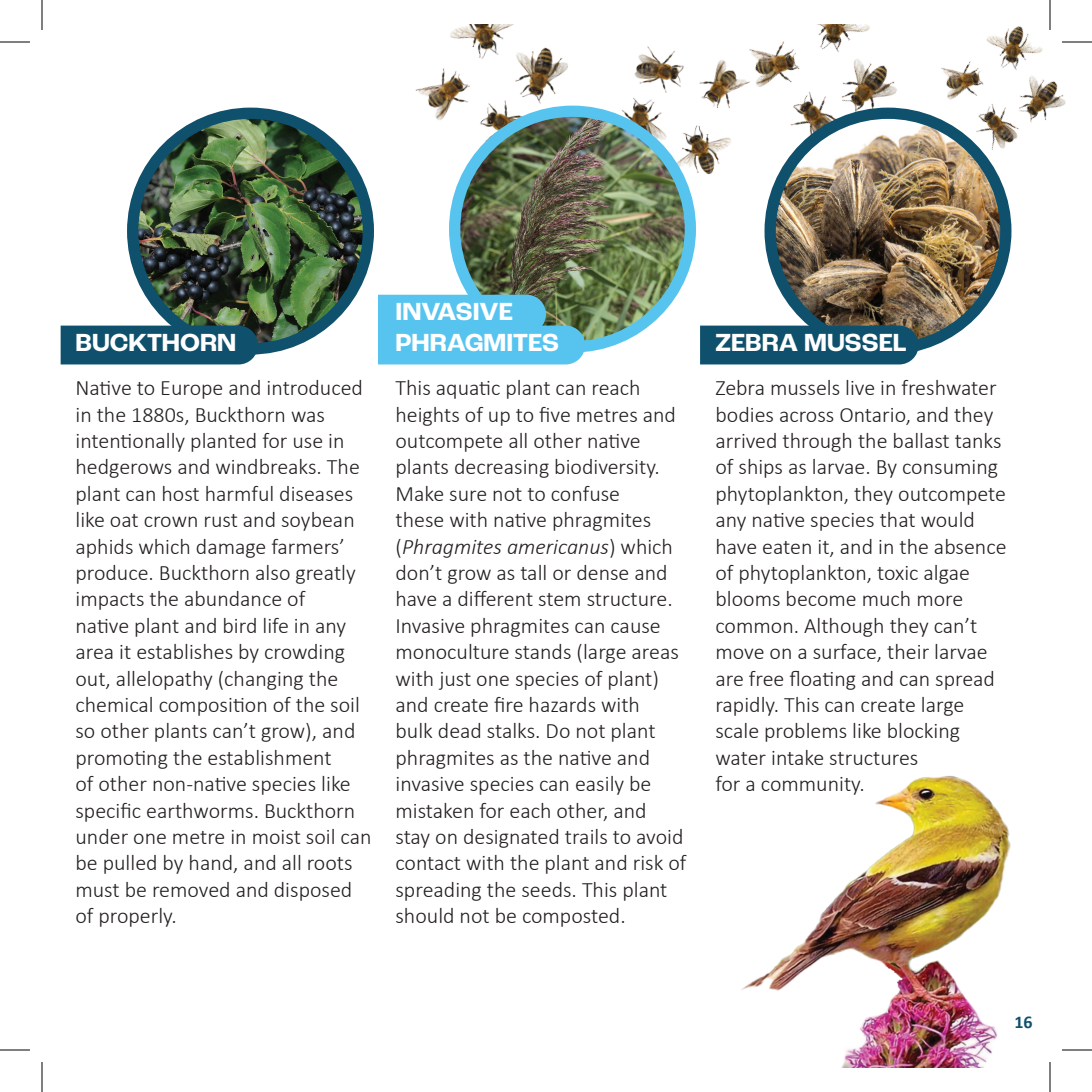
<style>
.page{position:relative;width:1092px;height:1092px;background:#fff}
.page>*{position:absolute;margin:0;border:0;box-sizing:border-box;transform-origin:0 0}
.t1{font:700 26px/31.2px "Roc Grotesk";color:#fff}
.t2{font:300 22px/26.4px "Calibri";color:#231f20}
.t3{font:700 18px "Calibri";color:#0f506d}
.s1{font-style:italic}
</style>
<div class="page">
<img style="left:692px;top:24px;width:197px;height:177px">
<img style="left:602px;top:27px;width:189px;height:169px">
<img style="left:415px;top:24px;width:186px;height:151px">
<img style="left:133px;top:114px;width:235px;height:229px">
<div style="left:127px;top:108px;width:247px;height:247px;border:11px solid #0f506d;border-radius:50%"></div>
<img style="left:770px;top:113px;width:236px;height:236px;border-radius:118px">
<div style="left:765px;top:108px;width:246px;height:247px;border:11px solid #0f506d;border-radius:50%"></div>
<div style="left:61px;top:326px;width:197px;height:38px;background:#0f506d"></div>
<div style="left:700px;top:326px;width:219px;height:38px;background:#0f506d"></div>
<img style="left:455px;top:111px;width:235px;height:236px;border-radius:118px">
<div style="left:449px;top:106px;width:247px;height:247px;border:11px solid #57c4f0;border-radius:50%"></div>
<svg style="left:378px;top:295px;width:207px;height:69px;background:#57bbdf"></svg>
<img style="left:889px;top:26px;width:177px;height:169px">
<img style="left:741px;top:775px;width:270px;height:293px">
<div style="left:1007px;top:1007px;width:33px;height:33px;background:#fff;border-radius:50%"></div>
<hr style="left:1062px;top:41px;width:30px;height:2px;background:#fff">
<hr style="left:1049px;top:0;width:2px;height:30px;background:#fff">
<hr style="left:0;top:42px;width:30px;height:1px;background:#000">
<hr style="left:1062px;top:42px;width:30px;height:1px;background:#000">
<hr style="left:0;top:1050px;width:30px;height:1px;background:#000">
<hr style="left:1062px;top:1050px;width:30px;height:1px;background:#000">
<hr style="left:42px;top:0;width:1px;height:30px;background:#000">
<hr style="left:42px;top:1062px;width:1px;height:30px;background:#000">
<hr style="left:1050px;top:0;width:1px;height:30px;background:#000">
<hr style="left:1050px;top:1062px;width:1px;height:30px;background:#000">
<p class="t1" style="left:75px;top:327px;width:162px">BUCKTHORN</p>
<p class="t2" style="left:75px;top:374px;width:298px">Native to Europe and introduced in the 1880s, Buckthorn was intentionally planted for use in hedgerows and windbreaks. The plant can host harmful diseases like oat crown rust and soybean aphids which damage farmers’ produce. Buckthorn also greatly impacts the abundance of<br>native plant and bird life in any area it establishes by crowding out, allelopathy (changing the chemical composition of the soil so other plants can’t grow), and promoting the establishment<br>of other non-native species like specific earthworms. Buckthorn under one metre in moist soil can be pulled by hand, and all roots must be removed and disposed of properly.</p>
<p class="t1" style="left:395px;top:296px;width:165px">INVASIVE<br>PHRAGMITES</p>
<p class="t2" style="left:395px;top:374px;width:292px">This aquatic plant can reach heights of up to five metres and outcompete all other native plants decreasing biodiversity.<br>Make sure not to confuse<br>these with native phragmites (<span class="s1">Phragmites americanus</span>) which don’t grow as tall or dense and have a different stem structure.<br>Invasive phragmites can cause monoculture stands (large areas with just one species of plant) and create fire hazards with<br>bulk dead stalks. Do not plant phragmites as the native and invasive species can easily be mistaken for each other, and stay on designated trails to avoid contact with the plant and risk of spreading the seeds. This plant should not be composted.</p>
<p class="t1" style="left:715px;top:327px;width:193px">ZEBRA MUSSEL</p>
<p class="t2" style="left:715px;top:374px;width:293px">Zebra mussels live in freshwater bodies across Ontario, and they arrived through the ballast tanks of ships as larvae. By consuming phytoplankton, they outcompete any native species that would have eaten it, and in the absence of phytoplankton, toxic algae blooms become much more common. Although they can’t move on a surface, their larvae are free floating and can spread rapidly. This can create large scale problems like blocking water intake structures<br>for a community.</p>
<p class="t3" style="left:1014px;top:1009px;width:20px">16</p>
</div>
